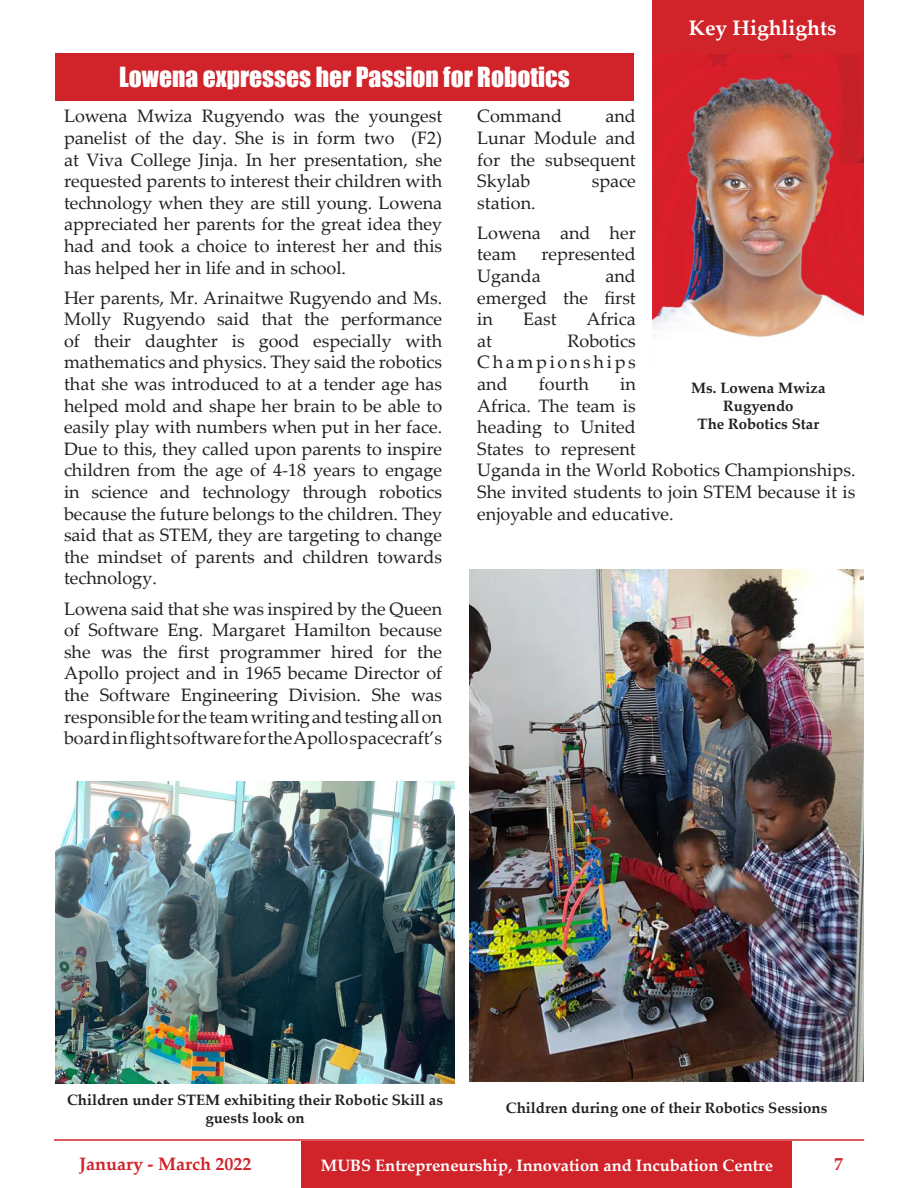
<style>
.page{position:relative;width:918px;height:1188px;background:#fff}
.page>*{position:absolute;margin:0;border:0;box-sizing:border-box;transform-origin:0 0}
.t1{font:25.5px "Impact";color:#fff}
.t2{font:700 21px "Palatino Linotype";color:#fff}
.t3{font:18px/21.6px "Palatino Linotype";color:#231f20;text-align:justify}
.t4{font:700 18px "Palatino Linotype";color:#d1232a}
.t5{font:700 16.5px "Palatino Linotype";color:#fff}
.t6{font:700 15px/18px "Palatino Linotype";color:#231f20;text-align:center}
</style>
<div class="page">
<hr style="left:54px;top:1139px;width:810px;height:2px;background:#d1232a">
<div style="left:302px;top:1141px;width:490px;height:47px;background:#d1232a"></div>
<div style="left:56px;top:53px;width:578px;height:48px;background:#d1232a"></div>
<img style="left:469px;top:569px;width:395px;height:513px">
<img style="left:653px;top:54px;width:211px;height:283px">
<img style="left:56px;top:782px;width:399px;height:301px">
<div style="left:653px;top:0;width:211px;height:54px;background:#d1232a"></div>
<p class="t1" style="left:119px;top:58px;width:452px">Lowena expresses her Passion for Robotics</p>
<p class="t2" style="left:689px;top:13px;width:149px">Key Highlights</p>
<p class="t3" style="left:64px;top:105px;width:380px">Lowena Mwiza Rugyendo was the youngest panelist of the day. She is in form two (F2) at Viva College Jinja. In her presentation, she requested parents to interest their children with technology when they are still young. Lowena appreciated her parents for the great idea they had and took a choice to interest her and this has helped her in life and in school.</p>
<p class="t3" style="left:64px;top:286px;width:380px">Her parents, Mr. Arinaitwe Rugyendo and Ms.<br>Molly Rugyendo said that the performance of their daughter is good especially with mathematics and physics. They said the robotics that she was introduced to at a tender age has helped mold and shape her brain to be able to easily play with numbers when put in her face.<br>Due to this, they called upon parents to inspire children from the age of 4-18 years to engage in science and technology through robotics because the future belongs to the children. They said that as STEM, they are targeting to change the mindset of parents and children towards technology.</p>
<p class="t3" style="left:64px;top:597px;width:380px">Lowena said that she was inspired by the Queen of Software Eng. Margaret Hamilton because she was the first programmer hired for the Apollo project and in 1965 became Director of the Software Engineering Division. She was responsible for the team writing and testing all on board in flight software for the Apollo spacecraft’s</p>
<p class="t3" style="left:477px;top:105px;width:160px;text-indent:128px">and Lunar Module and for the subsequent Skylab</p>
<p class="t3" style="left:477px;top:105px;width:86px">Command</p>
<p class="t3" style="left:592px;top:170px;width:46px">space</p>
<p class="t3" style="left:477px;top:191px;width:60px">station.</p>
<p class="t3" style="left:477px;top:221px;width:160px">Lowena and her team</p>
<p class="t3" style="left:541px;top:243px;width:96px">represented</p>
<p class="t3" style="left:477px;top:264px;width:65px">Uganda</p>
<p class="t3" style="left:477px;top:264px;width:160px;text-indent:128px">and emerged the first in</p>
<p class="t3" style="left:523px;top:308px;width:35px">East</p>
<p class="t3" style="left:587px;top:308px;width:51px">Africa</p>
<p class="t3" style="left:477px;top:329px;width:160px;text-indent:90px">Robotics Championships and</p>
<p class="t3" style="left:477px;top:329px;width:16px">at</p>
<p class="t3" style="left:539px;top:372px;width:52px">fourth</p>
<p class="t3" style="left:477px;top:372px;width:380px;text-align:left;text-indent:143px">in<br>Africa. The team is<br>heading to United<br>States to represent<br>Uganda in the World Robotics Championships.<br>She invited students to join STEM because it is enjoyable and educative.</p>
<p class="t6" style="left:691px;top:378px;width:136px">Ms. Lowena Mwiza<br>Rugyendo</p>
<p class="t6" style="left:698px;top:414px;width:123px">The Robotics Star</p>
<p class="t6" style="left:67px;top:1090px;width:377px">Children under STEM exhibiting their Robotic Skill as guests look on</p>
<p class="t6" style="left:506px;top:1099px;width:323px">Children during one of their Robotics Sessions</p>
<p class="t4" style="left:79px;top:1151px;width:174px">January - March 2022</p>
<p class="t5" style="left:321px;top:1153px;width:454px">MUBS Entrepreneurship, Innovation and Incubation Centre</p>
<p class="t4" style="left:834px;top:1151px;width:10px">7</p>
</div>
